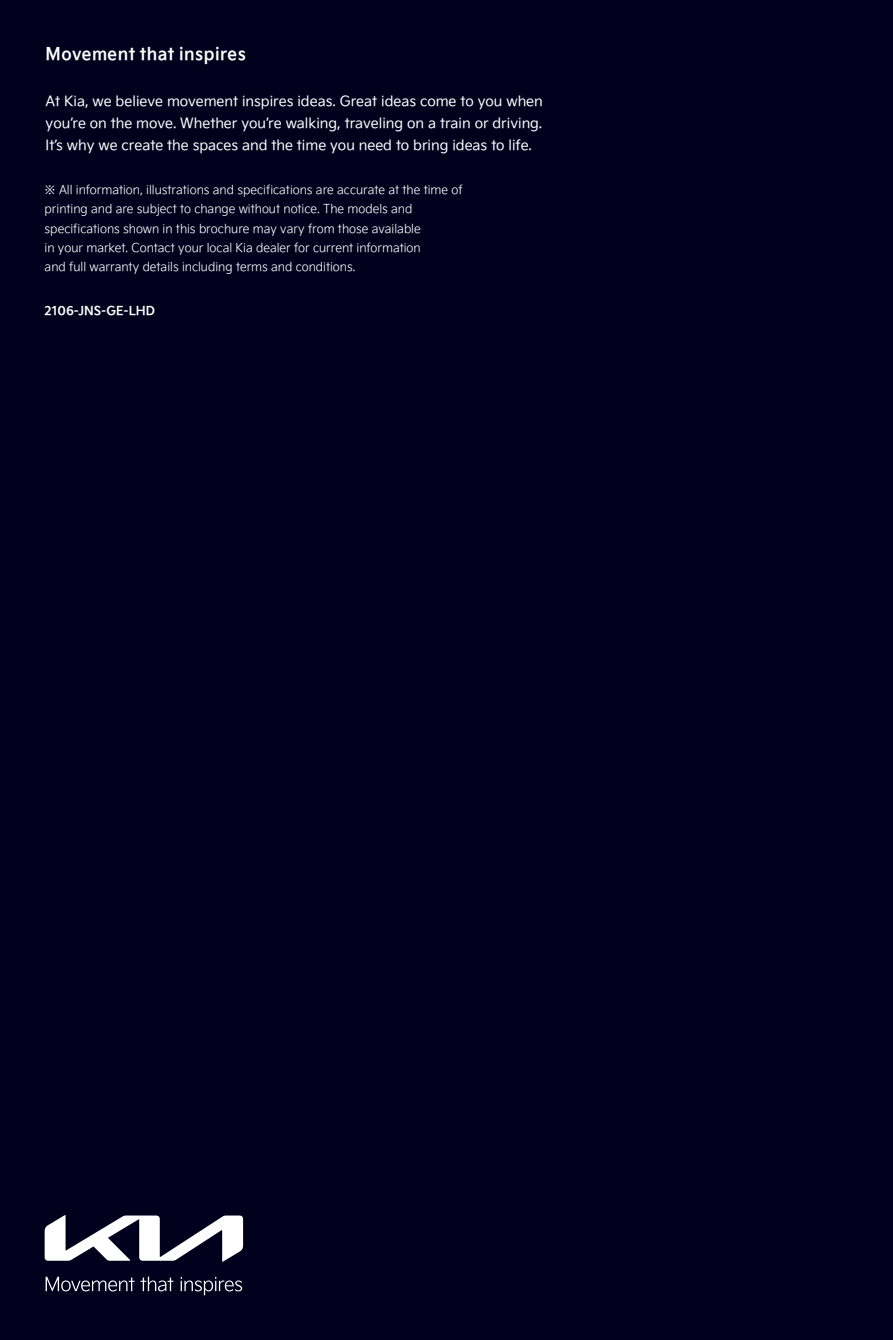
<style>
.page{position:relative;width:893px;height:1340px;background:#fff}
.page>*{position:absolute;margin:0;border:0;box-sizing:border-box;transform-origin:0 0}
.t1{font:17.5px "Kia Signature OTF Bold";letter-spacing:.03em;color:#fff;scale:.94 1}
.t2{font:14px/21.9px "Kia Signature OTF Regular";color:#fff;text-align:justify}
.t3{font:12.25px/19.2px "Kia Signature OTF Light";color:#fff}
.t4{font:12.25px "Kia Signature OTF Bold";color:#fff}
</style>
<div class="page">
<div style="left:0;top:0;width:893px;height:1339px;background:#00001d"></div>
<svg style="left:45px;top:1215px;width:198px;height:46px"></svg>
<svg style="left:46px;top:1276px;width:127px;height:15px"></svg>
<svg style="left:181px;top:1277px;width:61px;height:18px"></svg>
<h1 class="t1" style="left:46px;top:41px;width:214px">Movement that inspires</h1>
<p class="t2" style="left:46px;top:89px;width:499px">At Kia, we believe movement inspires ideas. Great ideas come to you when you’re on the move. Whether you’re walking, traveling on a train or driving.<br>It’s why we create the spaces and the time you need to bring ideas to life.</p>
<p class="t3" style="left:45px;top:179px;width:420px">※ All information, illustrations and specifications are accurate at the time of printing and are subject to change without notice. The models and specifications shown in this brochure may vary from those available<br>in your market. Contact your local Kia dealer for current information<br>and full warranty details including terms and conditions.</p>
<p class="t4" style="left:45px;top:301px;width:112px">2106-JNS-GE-LHD</p>
</div>
